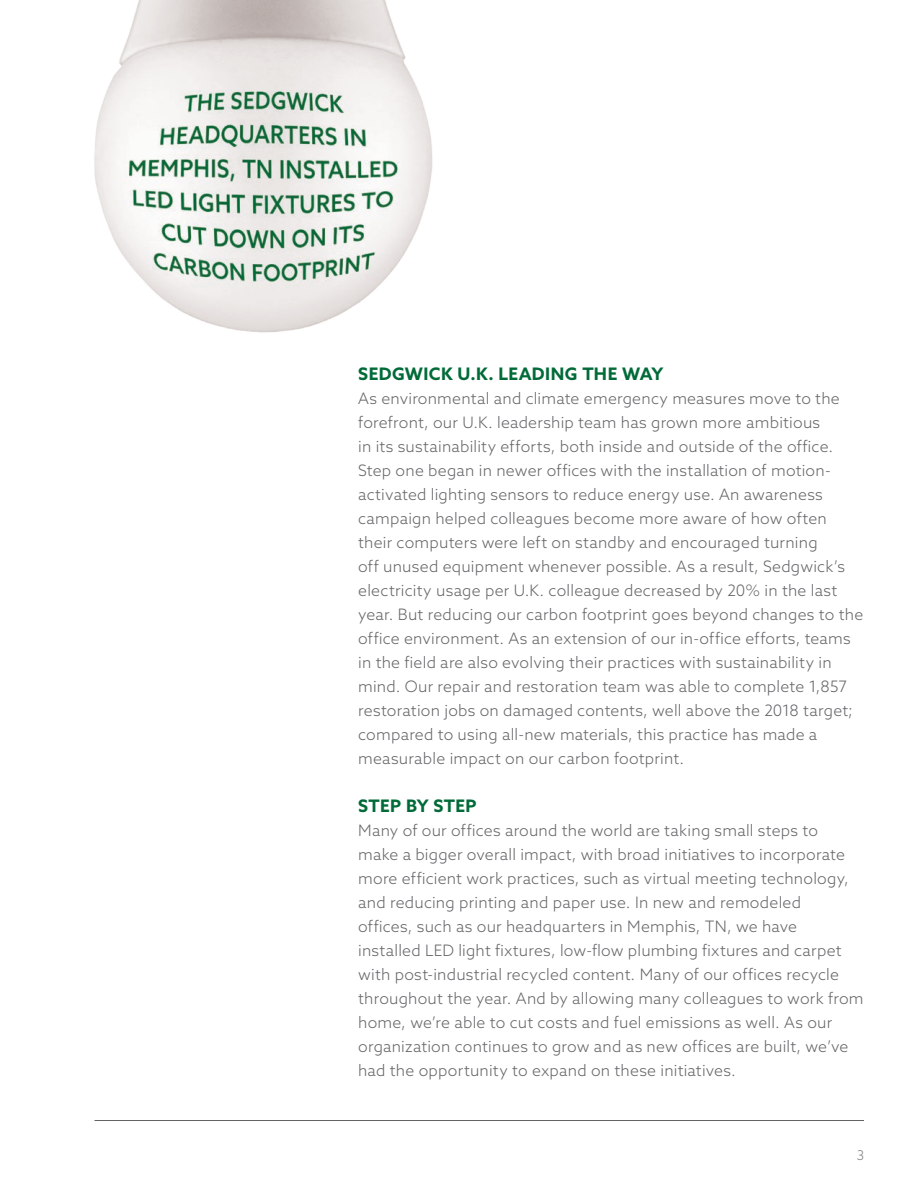
<style>
.page{position:relative;width:918px;height:1188px;background:#fff}
.page>*{position:absolute;margin:0;border:0;box-sizing:border-box;transform-origin:0 0}
.Body_header{font:700 17.25px "Azo Sans";letter-spacing:.02em;color:#006b38}
.Body_Copy{font:300 15.75px/24px "Azo Sans";letter-spacing:.015em;color:#636466}
.Body_Copy-2{font:300 13.5px "Azo Sans";color:#808285}
</style>
<div class="page">
<img style="left:94px;top:0;width:339px;height:333px">
<hr style="left:94px;top:1120px;width:770px;height:1px;background:#636466">
<p class="Body_header" style="left:358px;top:362px;width:307px">SEDGWICK U.K. LEADING THE WAY</p>
<p class="Body_Copy" style="left:358px;top:386px;width:507px">As environmental and climate emergency measures move to the forefront, our U.K. leadership team has grown more ambitious<br>in its sustainability efforts, both inside and outside of the office.<br>Step one began in newer offices with the installation of motion&shy;activated lighting sensors to reduce energy use. An awareness campaign helped colleagues become more aware of how often their computers were left on standby and encouraged turning<br>off unused equipment whenever possible. As a result, Sedgwick’s electricity usage per U.K. colleague decreased by 20% in the last year. But reducing our carbon footprint goes beyond changes to the office environment. As an extension of our in-office efforts, teams in the field are also evolving their practices with sustainability in mind. Our repair and restoration team was able to complete 1,857 restoration jobs on damaged contents, well above the 2018 target; compared to using all-new materials, this practice has made a measurable impact on our carbon footprint.</p>
<p class="Body_header" style="left:358px;top:794px;width:120px">STEP BY STEP</p>
<p class="Body_Copy" style="left:358px;top:818px;width:507px">Many of our offices around the world are taking small steps to<br>make a bigger overall impact, with broad initiatives to incorporate more efficient work practices, such as virtual meeting technology, and reducing printing and paper use. In new and remodeled<br>offices, such as our headquarters in Memphis, TN, we have<br>installed LED light fixtures, low-flow plumbing fixtures and carpet with post-industrial recycled content. Many of our offices recycle throughout the year. And by allowing many colleagues to work from home, we’re able to cut costs and fuel emissions as well. As our organization continues to grow and as new offices are built, we’ve had the opportunity to expand on these initiatives.</p>
<p class="Body_Copy-2" style="left:857px;top:1146px;width:9px">3</p>
</div>
